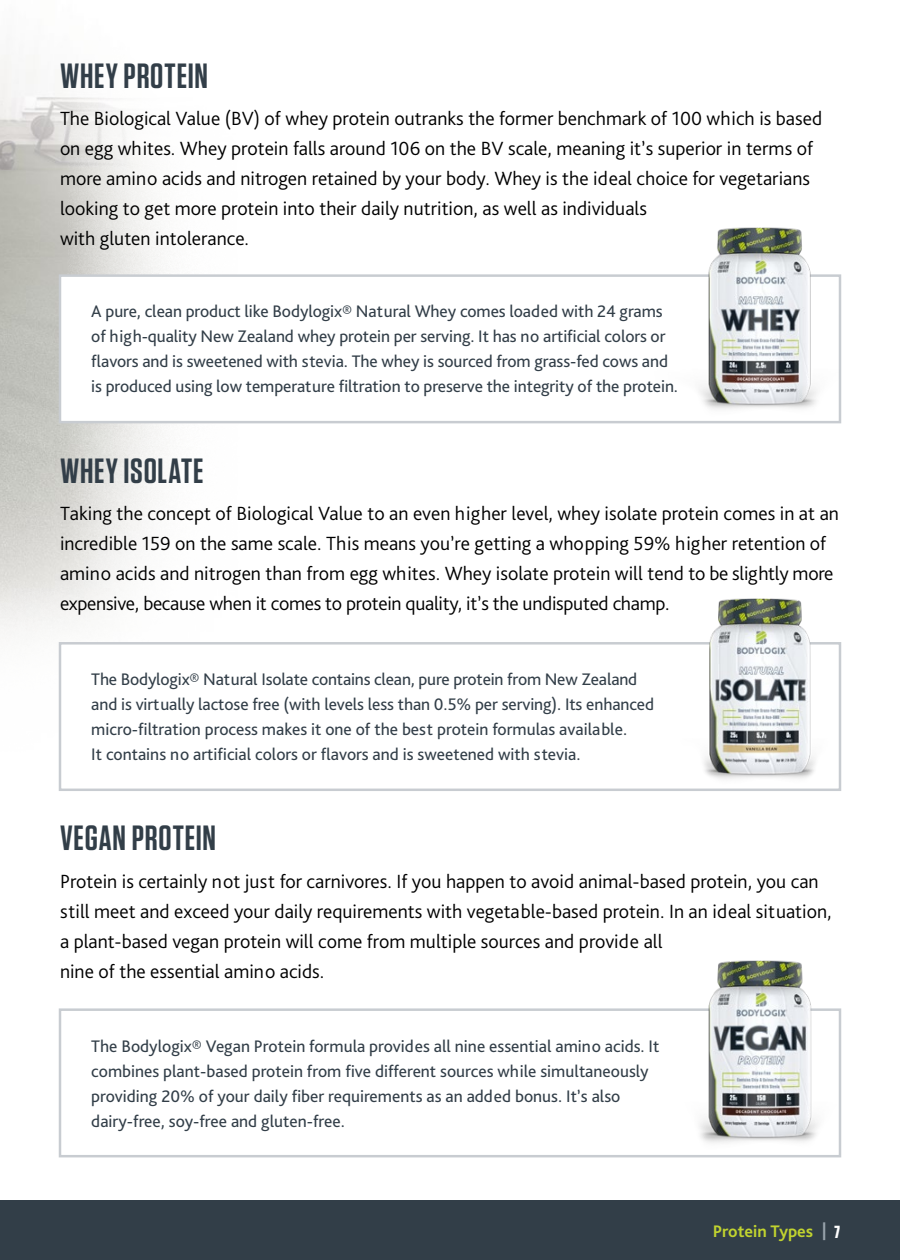
<style>
.page{position:relative;width:900px;height:1260px;background:#fff}
.page>*{position:absolute;margin:0;border:0;box-sizing:border-box;transform-origin:0 0}
.t1{font:600 35px "Tungsten";letter-spacing:.025em;color:#323e48}
.t2{font:300 20px/30px "Bliss Pro";color:#000}
.t3{font:17.5px/25px "Bliss Pro";letter-spacing:-.005em;color:#323e48}
.t4{font:700 17.5px "Bliss Pro";color:#c1d32f}
.t5{font:700 17.5px "Bliss Pro";color:#9aa5ae}
.s1{font-family:"Tungsten";color:#fff}
</style>
<div class="page">
<img style="left:0;top:55px;width:248px;height:706px">
<div style="left:0;top:1200px;width:900px;height:60px;background:#323e48"></div>
<div style="left:59px;top:274px;width:782px;height:149px;background:#fff;border:2px solid #c8ccd1"></div>
<div style="left:59px;top:1008px;width:782px;height:149px;background:#fff;border:2px solid #c8ccd1"></div>
<img style="left:555px;top:227px;width:285px;height:195px">
<div style="left:59px;top:642px;width:782px;height:149px;background:#fff;border:2px solid #c8ccd1"></div>
<img style="left:561px;top:598px;width:279px;height:192px">
<img style="left:555px;top:960px;width:285px;height:196px">
<h1 class="t1" style="left:60px;top:57px;width:149px">WHEY PROTEIN</h1>
<p class="t2" style="left:60px;top:103px;width:764px">The Biological Value (BV) of whey protein outranks the former benchmark of 100 which is based on egg whites. Whey protein falls around 106 on the BV scale, meaning it’s superior in terms of more amino acids and nitrogen retained by your body. Whey is the ideal choice for vegetarians looking to get more protein into their daily nutrition, as well as individuals<br>with gluten intolerance.</p>
<p class="t3" style="left:91px;top:298px;width:588px">A pure, clean product like Bodylogix® Natural Whey comes loaded with 24 grams of high-quality New Zealand whey protein per serving. It has no artificial colors or flavors and is sweetened with stevia. The whey is sourced from grass-fed cows and is produced using low temperature filtration to preserve the integrity of the protein.</p>
<h1 class="t1" style="left:60px;top:452px;width:145px">WHEY ISOLATE</h1>
<p class="t2" style="left:60px;top:498px;width:781px">Taking the concept of Biological Value to an even higher level, whey isolate protein comes in at an incredible 159 on the same scale. This means you’re getting a whopping 59% higher retention of amino acids and nitrogen than from egg whites. Whey isolate protein will tend to be slightly more expensive, because when it comes to protein quality, it’s the undisputed champ.</p>
<p class="t3" style="left:91px;top:666px;width:564px">The Bodylogix® Natural Isolate contains clean, pure protein from New Zealand and is virtually lactose free (with levels less than 0.5% per serving). Its enhanced micro-filtration process makes it one of the best protein formulas available.<br>It contains no artificial colors or flavors and is sweetened with stevia.</p>
<h1 class="t1" style="left:60px;top:820px;width:158px">VEGAN PROTEIN</h1>
<p class="t2" style="left:60px;top:866px;width:773px">Protein is certainly not just for carnivores. If you happen to avoid animal-based protein, you can still meet and exceed your daily requirements with vegetable-based protein. In an ideal situation, a plant-based vegan protein will come from multiple sources and provide all<br>nine of the essential amino acids.</p>
<p class="t3" style="left:91px;top:1033px;width:570px">The Bodylogix® Vegan Protein formula provides all nine essential amino acids. It combines plant-based protein from five different sources while simultaneously providing 20% of your daily fiber requirements as an added bonus. It’s also dairy-free, soy-free and gluten-free.</p>
<p class="t4" style="left:713px;top:1220px;width:102px">Protein Types</p>
<p class="t5" style="left:822px;top:1220px;width:20px">| <span class="s1">7</span></p>
</div>
